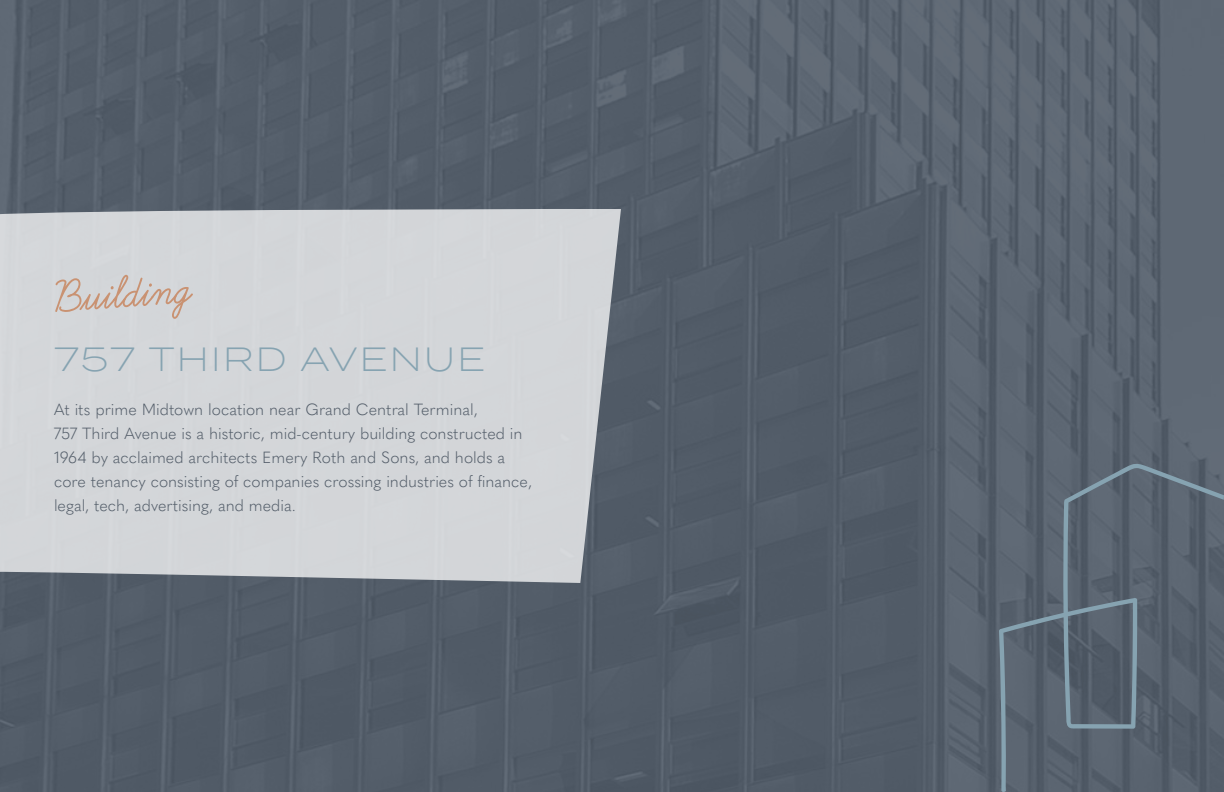
<style>
.page{position:relative;width:1224px;height:792px;background:#fff}
.page>*{position:absolute;margin:0;border:0;box-sizing:border-box;transform-origin:0 0}
.t1{font:700 49px "Learning Curve";color:#c99272}
.t2{font:300 33.6px "Termina";letter-spacing:.05em;color:#86a3b1}
.t3{font:300 16px/24px "Quasimoda";color:#535d69}
</style>
<div class="page">
<img style="left:0;top:0;width:1224px;height:792px">
<div style="left:0;top:209px;width:621px;height:374px;background:#d3d6d9"></div>
<svg style="left:999px;top:463px;width:225px;height:329px;background:#596470"></svg>
<h1 class="t1" style="left:53px;top:271px;width:138px;rotate:-4deg">Building</h1>
<h2 class="t2" style="left:54px;top:335px;width:433px">757 THIRD AVENUE</h2>
<p class="t3" style="left:54px;top:397px;width:480px">At its prime Midtown location near Grand Central Terminal,<br>757 Third Avenue is a historic, mid-century building constructed in 1964 by acclaimed architects Emery Roth and Sons, and holds a core tenancy consisting of companies crossing industries of finance, legal, tech, advertising, and media.</p>
</div>
